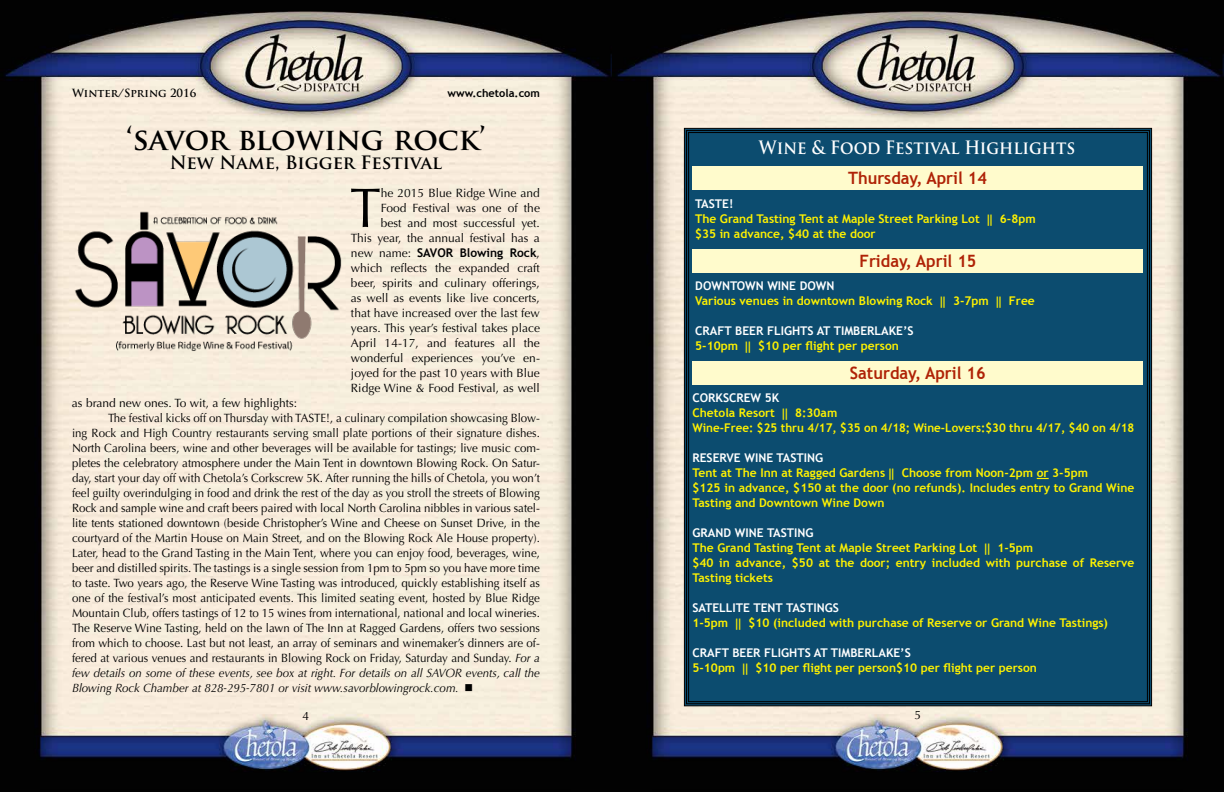
<style>
.page{position:relative;width:1224px;height:792px;background:#fff}
.page>*{position:absolute;margin:0;border:0;box-sizing:border-box;transform-origin:0 0}
.t1{font:55.8px "Optima";color:#000}
.t2{font:700 30px "Trajan Pro";color:#000}
.t3{font:700 18px "Trajan Pro";color:#fff;scale:.91 1}
.t4{font:700 18px "Trajan Pro";color:#000}
.t5{font:700 17px "Trebuchet MS";color:#af2206;scale:.96 1}
.t6{font:12px "Optima";color:#000;scale:.96 1}
.t7{font:700 12px/15px "Trebuchet MS";color:#fff200}
.t8{font:12px/15px "Optima";color:#000;text-align:right}
.t9{font:italic 12px "Optima";color:#000;scale:.96 1}
.t10{font:700 12px/15px "Trebuchet MS";color:#fff}
.t11{font:700 12px "Trebuchet MS";color:#000}
.t12{font:700 11px "Trajan Pro";color:#000}
.t13{font:700 11px "Trebuchet MS";color:#000}
.s1{font-family:"Optima";font-weight:400}
.s2{font-style:italic}
.s3{color:#fff}
.s4{font-family:"Corbel"}
.s5{color:#fff200}
.s6{font-family:"Corbel";color:#fff200}
</style>
<div class="page">
<img style="left:0;top:0;width:1224px;height:792px">
<div style="left:684px;top:128px;width:468px;height:579px;background:#0c4c6f"></div>
<div style="left:692px;top:167px;width:451px;height:23px;background:#fffbcc"></div>
<div style="left:692px;top:249px;width:452px;height:23px;background:#fffbcc"></div>
<div style="left:692px;top:361px;width:451px;height:23px;background:#fffbcc"></div>
<svg style="left:1037px;top:478px;width:12px;height:1px"></svg>
<img style="left:72px;top:207px;width:270px;height:153px">
<p class="t12" style="left:72px;top:86px;width:126px">Winter/Spring 2016</p>
<p class="t13" style="left:448px;top:86px;width:94px">www.chetola.com</p>
<h2 class="t2" style="left:126px;top:121px;width:361px">‘savor blowing rock’</h2>
<h3 class="t4" style="left:170px;top:152px;width:274px">New Name, Bigger Festival</h3>
<p class="t8" style="left:351px;top:185px;width:191px">he 2015 Blue Ridge Wine and<br>Food Festival was one of the<br>best and most successful yet.<br>This year, the annual festival has a</p>
<p class="t11" style="left:351px;top:245px;width:190px"><span class="s1">new name:</span> SAVOR Blowing Rock<span class="s1">,</span></p>
<p class="t8" style="left:351px;top:260px;width:191px;text-align:justify">which reflects the expanded craft beer, spirits and culinary offerings, as well as events like live concerts, that have increased over the last few years. This year’s festival takes place April 14-17, and features all the wonderful experiences you’ve en&shy;joyed for the past 10 years with Blue Ridge Wine &amp; Food Festival, as well</p>
<h1 class="t1" style="left:350px;top:176px;width:33px">T</h1>
<p class="t8" style="left:72px;top:395px;width:227px">as brand new ones. To wit, a few highlights:</p>
<p class="t6" style="left:108px;top:411px;width:452px">The festival kicks off on Thursday with TASTE!, a culinary compilation showcasing Blow-</p>
<p class="t6" style="left:72px;top:426px;width:489px">ing Rock and High Country restaurants serving small plate portions of their signature dishes.</p>
<p class="t6" style="left:72px;top:441px;width:489px">North Carolina beers, wine and other beverages will be available for tastings; live music com-</p>
<p class="t6" style="left:72px;top:456px;width:489px">pletes the celebratory atmosphere under the Main Tent in downtown Blowing Rock. On Satur-</p>
<p class="t6" style="left:72px;top:471px;width:489px">day, start your day off with Chetola’s Corkscrew 5K. After running the hills of Chetola, you won’t</p>
<p class="t6" style="left:72px;top:486px;width:489px">feel guilty overindulging in food and drink the rest of the day as you stroll the streets of Blowing</p>
<p class="t6" style="left:72px;top:501px;width:489px">Rock and sample wine and craft beers paired with local North Carolina nibbles in various satel-</p>
<p class="t6" style="left:72px;top:516px;width:489px">lite tents stationed downtown (beside Christopher’s Wine and Cheese on Sunset Drive, in the</p>
<p class="t6" style="left:72px;top:531px;width:489px">courtyard of the Martin House on Main Street, and on the Blowing Rock Ale House property).</p>
<p class="t6" style="left:72px;top:546px;width:489px">Later, head to the Grand Tasting in the Main Tent, where you can enjoy food, beverages, wine,</p>
<p class="t6" style="left:72px;top:561px;width:489px">beer and distilled spirits. The tastings is a single session from 1pm to 5pm so you have more time</p>
<p class="t6" style="left:72px;top:576px;width:489px">to taste. Two years ago, the Reserve Wine Tasting was introduced, quickly establishing itself as</p>
<p class="t6" style="left:72px;top:591px;width:489px">one of the festival’s most anticipated events. This limited seating event, hosted by Blue Ridge</p>
<p class="t6" style="left:72px;top:606px;width:489px">Mountain Club, offers tastings of 12 to 15 wines from international, national and local wineries.</p>
<p class="t6" style="left:72px;top:621px;width:489px">The Reserve Wine Tasting, held on the lawn of The Inn at Ragged Gardens, offers two sessions</p>
<p class="t6" style="left:72px;top:636px;width:489px">from which to choose. Last but not least, an array of seminars and winemaker’s dinners are of-</p>
<p class="t6" style="left:72px;top:651px;width:489px">fered at various venues and restaurants in Blowing Rock on Friday, Saturday and Sunday. <span class="s2">For a</span></p>
<p class="t9" style="left:72px;top:666px;width:489px">few details on some of these events, see box at right. For details on all SAVOR events, call the</p>
<p class="t9" style="left:72px;top:681px;width:419px">Blowing Rock Chamber at 828-295-7801 or visit www.savorblowingrock.com. ■</p>
<h3 class="t3" style="left:759px;top:136px;width:349px">Wine &amp; Food Festival Highlights</h3>
<h3 class="t5" style="left:848px;top:168px;width:146px">Thursday, April 14</h3>
<p class="t7" style="left:695px;top:196px;width:342px"><span class="s3">TASTE!<br></span>The Grand Tasting Tent at Maple Street Parking Lot <span class="s4">||</span> 6-8pm $35 in advance, $40 at the door</p>
<h3 class="t5" style="left:860px;top:250px;width:123px">Friday, April 15</h3>
<p class="t7" style="left:695px;top:278px;width:341px"><span class="s3">DOWNTOWN WINE DOWN<br></span>Various venues in downtown Blowing Rock <span class="s4">||</span> 3-7pm <span class="s4">||</span> Free</p>
<p class="t10" style="left:695px;top:323px;width:220px">CRAFT BEER FLIGHTS AT TIMBERLAKE’S<br><span class="s5">5-10pm</span> <span class="s6">||</span> <span class="s5">$10 per flight per person</span></p>
<h3 class="t5" style="left:850px;top:362px;width:143px">Saturday, April 16</h3>
<p class="t7" style="left:692px;top:390px;width:443px"><span class="s3">CORKSCREW 5K<br></span>Chetola Resort <span class="s4">||</span> 8:30am<br>Wine-Free: $25 thru 4/17, $35 on 4/18; Wine-Lovers:$30 thru 4/17, $40 on 4/18</p>
<p class="t7" style="left:692px;top:450px;width:443px"><span class="s3">RESERVE WINE TASTING<br></span>Tent at The Inn at Ragged Gardens <span class="s4">||</span> Choose from Noon-2pm or 3-5pm<br>$125 in advance, $150 at the door (no refunds). Includes entry to Grand Wine Tasting and Downtown Wine Down</p>
<p class="t7" style="left:692px;top:525px;width:444px"><span class="s3">GRAND WINE TASTING<br></span>The Grand Tasting Tent at Maple Street Parking Lot <span class="s4">||</span> 1-5pm<br>$40 in advance, $50 at the door; entry included with purchase of Reserve Tasting tickets</p>
<p class="t7" style="left:692px;top:600px;width:417px"><span class="s3">SATELLITE TENT TASTINGS<br></span>1-5pm <span class="s4">||</span> $10 (included with purchase of Reserve or Grand Wine Tastings)</p>
<p class="t7" style="left:692px;top:645px;width:346px"><span class="s3">CRAFT BEER FLIGHTS AT TIMBERLAKE’S<br></span>5-10pm <span class="s4">||</span> $10 per flight per person$10 per flight per person</p>
<p class="t8" style="left:303px;top:708px;width:8px">4</p>
<p class="t8" style="left:915px;top:708px;width:8px">5</p>
</div>
